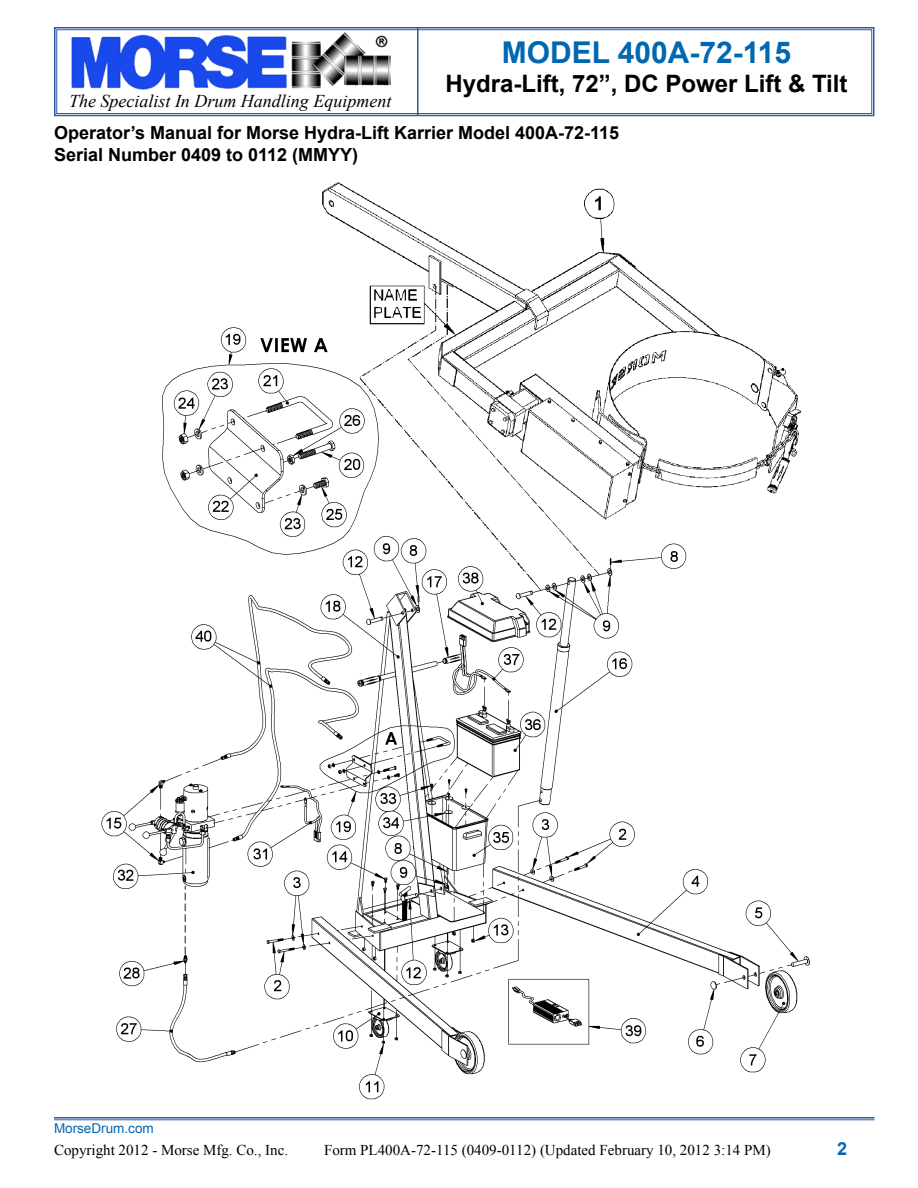
<style>
.page{position:relative;width:918px;height:1188px;background:#fff}
.page>*{position:absolute;margin:0;border:0;box-sizing:border-box;transform-origin:0 0}
.t1{font:700 30px "Arial";color:#0067b1}
.t2{font:700 24px "Arial";color:#000}
.t3{font:700 18px/21.6px "Arial";color:#000}
.t4{font:italic 18px "Times New Roman";color:#000}
.t5{font:700 18px "Arial";color:#0067b1}
.t6{font:15px "Times New Roman";color:#000}
.t7{font:13.5px "Arial";color:#0067b1}
</style>
<div class="page">
<svg style="left:54px;top:27px;width:821px;height:90px"></svg>
<div style="left:56px;top:29px;width:816px;height:85px;border:1px solid #2f5a9f"></div>
<hr style="left:417px;top:28px;width:1px;height:88px;background:#2f5a9f">
<hr style="left:54px;top:1117px;width:820px;height:2px;background:#2f5a9f">
<hr style="left:54px;top:1120px;width:820px;height:1px;background:#2f5a9f">
<img style="left:101px;top:181px;width:709px;height:919px">
<h1 class="t1" style="left:502px;top:33px;width:291px">MODEL 400A-72-115</h1>
<h2 class="t2" style="left:445px;top:67px;width:404px">Hydra-Lift, 72”, DC Power Lift &amp; Tilt</h2>
<p class="t3" style="left:54px;top:122px;width:567px">Operator’s Manual for Morse Hydra-Lift Karrier Model 400A-72-115<br>Serial Number 0409 to 0112 (MMYY)</p>
<p class="t4" style="left:69px;top:89px;width:324px">The Specialist In Drum Handling Equipment</p>
<p class="t7" style="left:54px;top:1120px;width:101px">MorseDrum.com</p>
<p class="t6" style="left:54px;top:1140px;width:236px">Copyright 2012 - Morse Mfg. Co., Inc.</p>
<p class="t6" style="left:324px;top:1140px;width:448px">Form PL400A-72-115 (0409-0112) (Updated February 10, 2012 3:14 PM)</p>
<p class="t5" style="left:837px;top:1136px;width:12px">2</p>
</div>
